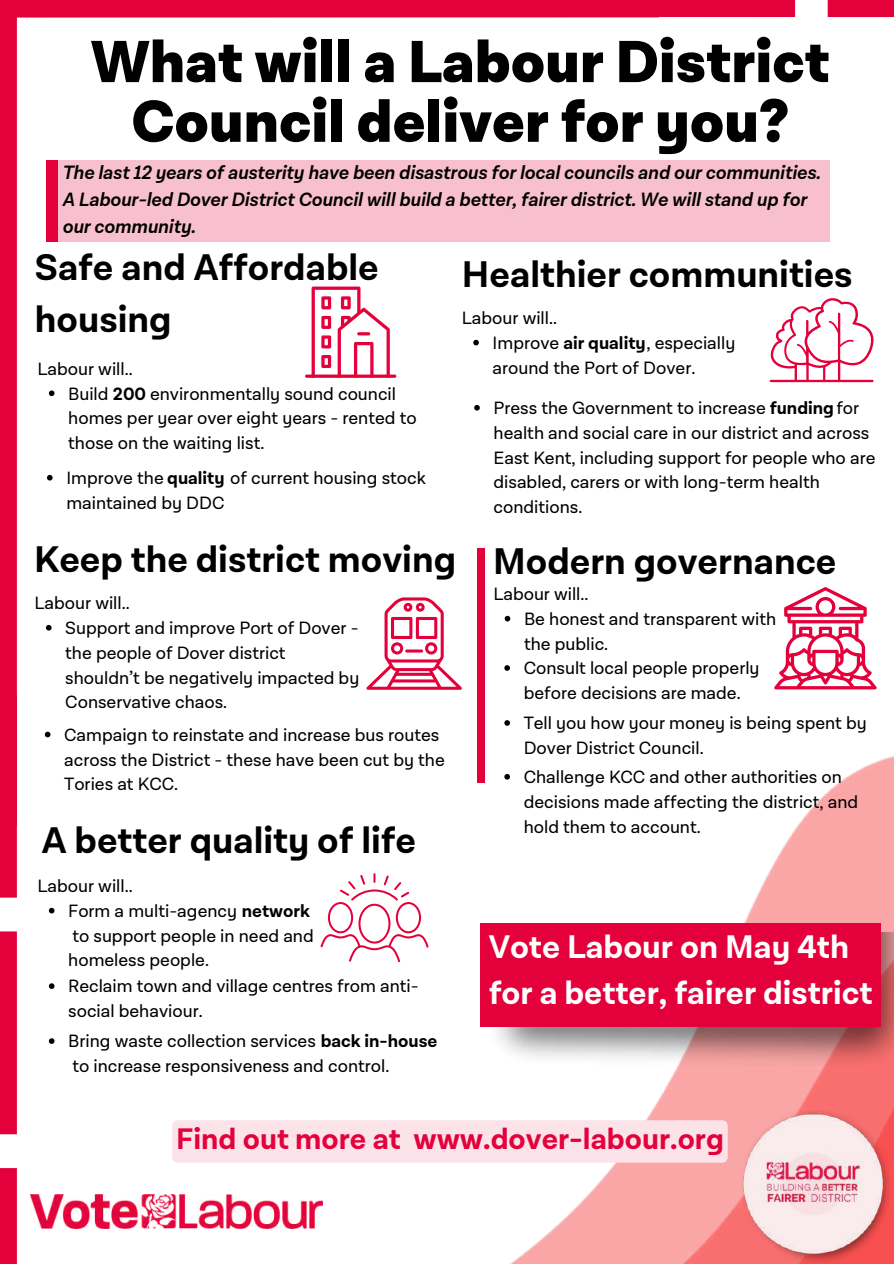
<style>
.page{position:relative;width:894px;height:1264px;background:#fff}
.page>*{position:absolute;margin:0;border:0;box-sizing:border-box;transform-origin:0 0}
.t1{font:900 60px/59.7px "Lota Grotesque Alt 3";color:#000;text-align:center}
.t2{font:700 37.5px/51.8px "Lota Grotesque Alt 3";color:#000}
.t3{font:700 33px/46.2px "Lota Grotesque Alt 3";color:#fff}
.t4{font:700 30px "Lota Grotesque Alt 3";color:#e4003b}
.t5{font:italic 600 19.5px/27px "Lota Grotesque Alt 3";color:#000}
.t6{font:18px/24.8px "Lota Grotesque Alt 3";color:#000}
.s1{font-weight:700}
</style>
<div class="page">
<svg style="left:45px;top:731px;width:5px;height:6px"></svg>
<img style="left:350px;top:686px;width:543px;height:577px">
<div style="left:0;top:0;width:17px;height:826px;background:#e4003b"></div>
<svg style="left:0;top:694px;width:17px;height:569px"></svg>
<div style="left:0;top:0;width:659px;height:18px;background:#e4003b"></div>
<svg style="left:659px;top:0;width:234px;height:17px;background:#e72356"></svg>
<img style="left:30px;top:1194px;width:292px;height:33px">
<img style="left:732px;top:1110px;width:159px;height:153px">
<svg style="left:305px;top:374px;width:91px;height:4px"></svg>
<svg style="left:311px;top:286px;width:79px;height:92px"></svg>
<svg style="left:366px;top:597px;width:95px;height:92px"></svg>
<img style="left:486px;top:932px;width:407px;height:133px">
<div style="left:480px;top:922px;width:400px;height:104px;background:#e4003b"></div>
<div style="left:51px;top:160px;width:778px;height:82px;background:#f8c0ce"></div>
<div style="left:46px;top:160px;width:11px;height:82px;background:#e4003b"></div>
<svg style="left:46px;top:625px;width:6px;height:5px"></svg>
<div style="left:172px;top:1120px;width:555px;height:42px;background:#fce2e9;border-radius:6px"></div>
<div style="left:477px;top:548px;width:8px;height:235px;background:#e4003b"></div>
<svg style="left:774px;top:587px;width:102px;height:102px"></svg>
<svg style="left:504px;top:616px;width:6px;height:5px"></svg>
<svg style="left:504px;top:720px;width:6px;height:5px"></svg>
<svg style="left:504px;top:665px;width:6px;height:5px"></svg>
<svg style="left:504px;top:774px;width:6px;height:5px"></svg>
<svg style="left:49px;top:390px;width:5px;height:6px"></svg>
<svg style="left:47px;top:475px;width:6px;height:5px"></svg>
<svg style="left:769px;top:298px;width:105px;height:84px"></svg>
<svg style="left:473px;top:340px;width:5px;height:5px"></svg>
<svg style="left:474px;top:405px;width:5px;height:5px"></svg>
<svg style="left:49px;top:907px;width:5px;height:6px"></svg>
<svg style="left:320px;top:873px;width:108px;height:89px"></svg>
<svg style="left:49px;top:983px;width:5px;height:5px"></svg>
<svg style="left:49px;top:1038px;width:5px;height:5px"></svg>
<h1 class="t1" style="left:91px;top:34px;width:740px">What will a Labour District<br>Council deliver for you?</h1>
<p class="t5" style="left:62px;top:159px;width:759px">The last 12 years of austerity have been disastrous for local councils and our communities.<br>A Labour-led Dover District Council will build a better, fairer district. We will stand up for our community.</p>
<h2 class="t2" style="left:35px;top:243px;width:345px">Safe and Affordable housing</h2>
<p class="t6" style="left:38px;top:357px;width:96px">Labour will..</p>
<p class="t6" style="left:68px;top:382px;width:350px">Build <span class="s1">200</span> environmentally sound council homes per year over eight years - rented to those on the waiting list.</p>
<p class="t6" style="left:66px;top:466px;width:361px">Improve the <span class="s1">quality</span> of current housing stock maintained by DDC</p>
<h2 class="t2" style="left:462px;top:250px;width:392px">Healthier communities</h2>
<p class="t6" style="left:462px;top:306px;width:96px">Labour will..</p>
<p class="t6" style="left:492px;top:331px;width:244px">Improve <span class="s1">air quality</span>, especially around the Port of Dover.</p>
<p class="t6" style="left:493px;top:396px;width:383px">Press the Government to increase <span class="s1">funding</span>for health and social care in our district and across East Kent, including support for people who are disabled, carers or with long-term health conditions.</p>
<h2 class="t2" style="left:34px;top:535px;width:423px">Keep the district moving</h2>
<p class="t6" style="left:35px;top:591px;width:96px">Labour will..</p>
<p class="t6" style="left:65px;top:616px;width:295px">Support and improve Port of Dover - the people of Dover district shouldn’t be negatively impacted by<br>Conservative chaos.</p>
<p class="t6" style="left:64px;top:723px;width:382px">Campaign to reinstate and increase bus routes across the District - these have been cut by the<br>Tories at KCC.</p>
<h2 class="t2" style="left:42px;top:816px;width:376px">A better quality of life</h2>
<p class="t6" style="left:38px;top:874px;width:96px">Labour will..</p>
<p class="t6" style="left:68px;top:899px;width:247px">Form a multi-agency <span class="s1">network </span>to support people in need and homeless people.</p>
<p class="t6" style="left:68px;top:974px;width:352px">Reclaim town and village centres from anti&shy;social behaviour.</p>
<p class="t6" style="left:68px;top:1029px;width:370px">Bring waste collection services <span class="s1">back in-house </span>to increase responsiveness and control.</p>
<h2 class="t2" style="left:493px;top:536px;width:344px">Modern governance</h2>
<p class="t6" style="left:524px;top:607px;width:254px">Be honest and transparent with the public.</p>
<p class="t6" style="left:493px;top:582px;width:96px">Labour will..</p>
<p class="t6" style="left:523px;top:656px;width:237px">Consult local people properly before decisions are made.</p>
<p class="t6" style="left:523px;top:711px;width:344px">Tell you how your money is being spent by<br>Dover District Council.</p>
<p class="t6" style="left:523px;top:765px;width:336px">Challenge KCC and other authorities on decisions made affecting the district, and hold them to account.</p>
<h3 class="t3" style="left:488px;top:924px;width:385px">Vote Labour on May 4th for a better, fairer district</h3>
<h3 class="t4" style="left:176px;top:1120px;width:549px">Find out more at www.dover-labour.org</h3>
</div>
